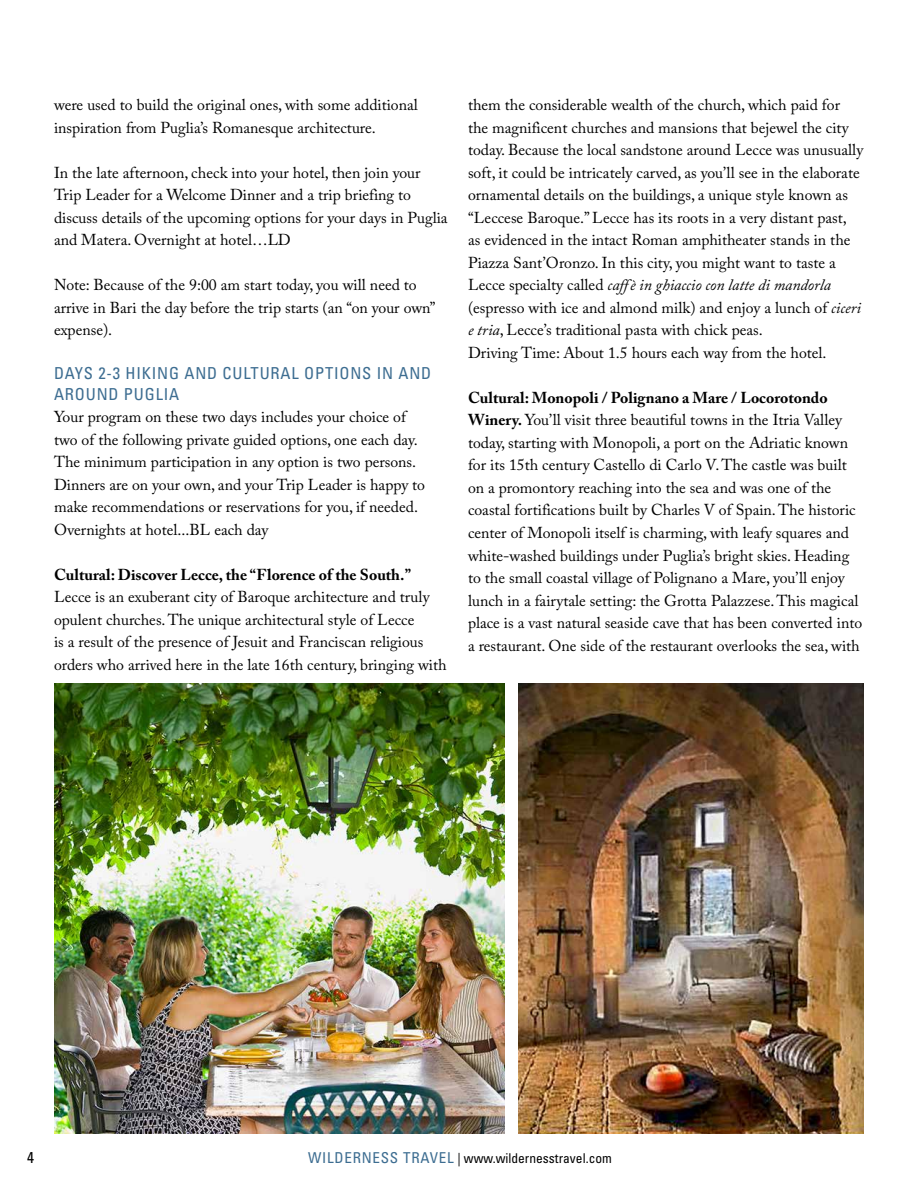
<style>
.page{position:relative;width:918px;height:1188px;background:#fff}
.page>*{position:absolute;margin:0;border:0;box-sizing:border-box;transform-origin:0 0}
.t1{font:condensed 16.5px/21px "Univers LT Std";letter-spacing:.05em;color:#3d6d91}
.t2{font:15.75px/22.5px "Adobe Caslon Pro";color:#000}
.t3{font:700 15.75px "Adobe Caslon Pro";color:#000}
.t4{font:condensed 15.75px "Univers LT Std";color:#000}
.t5{font:condensed 13.5px "Univers LT Std";color:#000}
.s1{font-style:italic}
.s2{font-weight:700}
.s3{font-size:15px;color:#3d6d91}
</style>
<div class="page">
<img style="left:54px;top:684px;width:451px;height:450px">
<img style="left:518px;top:684px;width:346px;height:450px">
<p class="t2" style="left:54px;top:94px;width:365px">were used to build the original ones, with some additional inspiration from Puglia’s Romanesque architecture.</p>
<p class="t2" style="left:54px;top:161px;width:395px">In the late afternoon, check into your hotel, then join your Trip Leader for a Welcome Dinner and a trip briefing to discuss details of the upcoming options for your days in Puglia and Matera. Overnight at hotel…LD</p>
<p class="t2" style="left:54px;top:274px;width:383px">Note: Because of the 9:00 am start today, you will need to arrive in Bari the day before the trip starts (an “on your own” expense).</p>
<p class="t1" style="left:54px;top:362px;width:379px">DAYS 2-3 HIKING AND CULTURAL OPTIONS IN AND<br>AROUND PUGLIA</p>
<p class="t2" style="left:54px;top:406px;width:373px">Your program on these two days includes your choice of two of the following private guided options, one each day.<br>The minimum participation in any option is two persons.<br>Dinners are on your own, and your Trip Leader is happy to make recommendations or reservations for you, if needed.<br>Overnights at hotel...BL each day</p>
<p class="t3" style="left:54px;top:565px;width:358px">Cultural: Discover Lecce, the “Florence of the South.”</p>
<p class="t2" style="left:54px;top:586px;width:394px">Lecce is an exuberant city of Baroque architecture and truly opulent churches. The unique architectural style of Lecce<br>is a result of the presence of Jesuit and Franciscan religious orders who arrived here in the late 16th century, bringing with</p>
<p class="t2" style="left:468px;top:94px;width:397px">them the considerable wealth of the church, which paid for the magnificent churches and mansions that bejewel the city today. Because the local sandstone around Lecce was unusually soft, it could be intricately carved, as you’ll see in the elaborate ornamental details on the buildings, a unique style known as “Leccese Baroque.” Lecce has its roots in a very distant past,<br>as evidenced in the intact Roman amphitheater stands in the Piazza Sant’Oronzo. In this city, you might want to taste a Lecce specialty called <span class="s1">caffè in ghiaccio con latte di mandorla </span>(espresso with ice and almond milk) and enjoy a lunch of <span class="s1">ciceri e tria</span>, Lecce’s traditional pasta with chick peas.<br>Driving Time: About 1.5 hours each way from the hotel.</p>
<p class="t2" style="left:468px;top:386px;width:396px"><span class="s2">Cultural: Monopoli / Polignano a Mare / Locorotondo Winery.</span> You’ll visit three beautiful towns in the Itria Valley today, starting with Monopoli, a port on the Adriatic known for its 15th century Castello di Carlo V. The castle was built on a promontory reaching into the sea and was one of the coastal fortifications built by Charles V of Spain. The historic center of Monopoli itself is charming, with leafy squares and white-washed buildings under Puglia’s bright skies. Heading to the small coastal village of Polignano a Mare, you’ll enjoy lunch in a fairytale setting: the Grotta Palazzese. This magical place is a vast natural seaside cave that has been converted into a restaurant. One side of the restaurant overlooks the sea, with</p>
<p class="t4" style="left:27px;top:1148px;width:8px">4</p>
<p class="t5" style="left:308px;top:1150px;width:305px"><span class="s3">WILDERNESS TRAVEL</span> | www.wildernesstravel.com</p>
</div>
